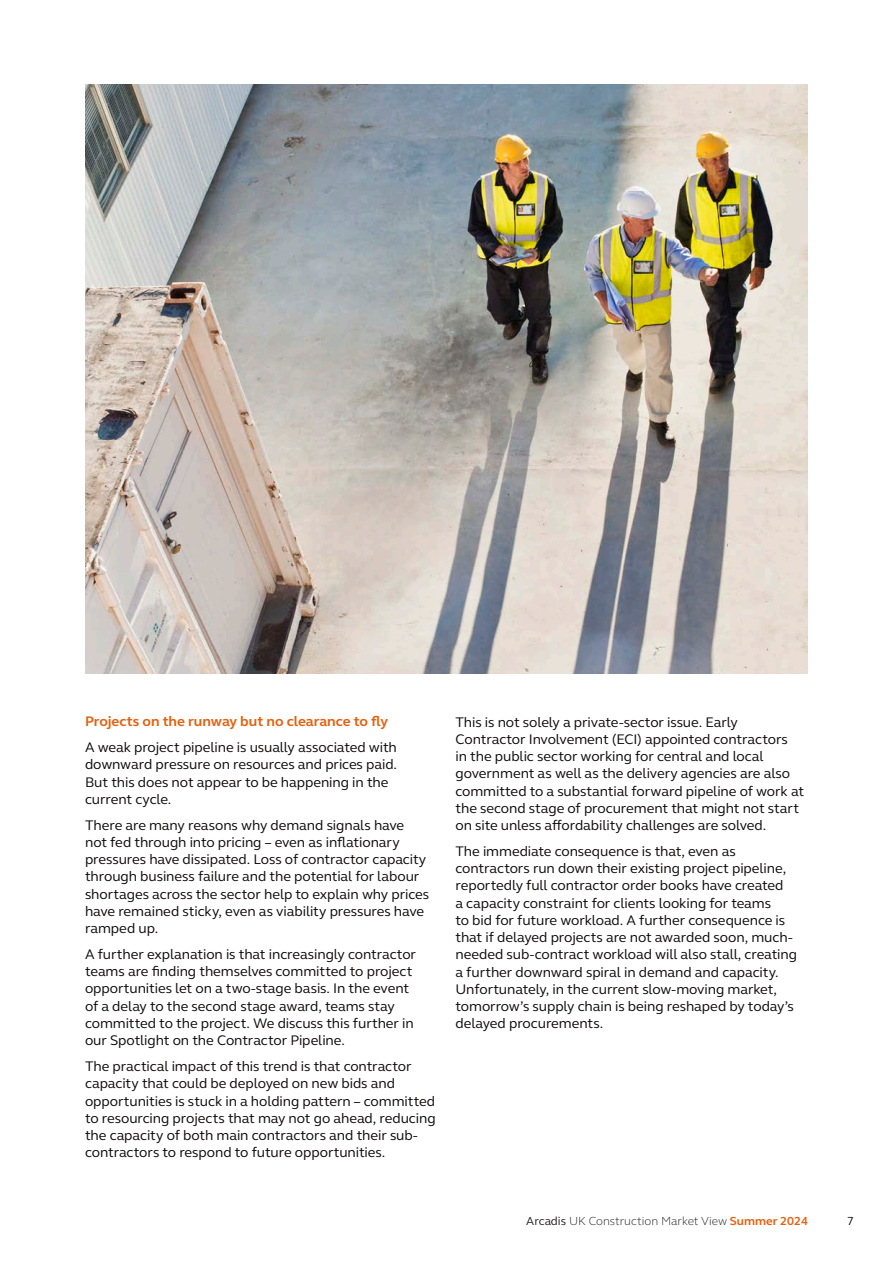
<style>
.page{position:relative;width:893px;height:1263px;background:#fff}
.page>*{position:absolute;margin:0;border:0;box-sizing:border-box;transform-origin:0 0}
.Body_Copy___9_5_11_5{font:14.25px/17.2px "FS Elliot Pro";letter-spacing:-.005em;color:#0c0808}
.Body_Head_9_5_11_5{font:700 14.25px "FS Elliot Pro";letter-spacing:-.005em;color:#e4610f}
.SECETION_START_intro_heading{font:300 12px "FS Elliot Pro";color:#231f20}
.t1{font:12px "FS Elliot Pro";color:#0c0808}
.s1{font-weight:400}
.s2{font-weight:700;color:#e4610f}
</style>
<div class="page">
<img style="left:85px;top:84px;width:723px;height:590px">
<p class="Body_Head_9_5_11_5" style="left:85px;top:712px;width:304px">Projects on the runway but no clearance to fly</p>
<p class="Body_Copy___9_5_11_5" style="left:85px;top:738px;width:314px">A weak project pipeline is usually associated with downward pressure on resources and prices paid.<br>But this does not appear to be happening in the current cycle.</p>
<p class="Body_Copy___9_5_11_5" style="left:85px;top:816px;width:346px">There are many reasons why demand signals have not fed through into pricing – even as inflationary pressures have dissipated. Loss of contractor capacity through business failure and the potential for labour shortages across the sector help to explain why prices have remained sticky, even as viability pressures have ramped up.</p>
<p class="Body_Copy___9_5_11_5" style="left:85px;top:945px;width:333px">A further explanation is that increasingly contractor teams are finding themselves committed to project opportunities let on a two-stage basis. In the event of a delay to the second stage award, teams stay committed to the project. We discuss this further in our Spotlight on the Contractor Pipeline.</p>
<p class="Body_Copy___9_5_11_5" style="left:85px;top:1057px;width:352px">The practical impact of this trend is that contractor capacity that could be deployed on new bids and opportunities is stuck in a holding pattern – committed to resourcing projects that may not go ahead, reducing the capacity of both main contractors and their sub&shy;contractors to respond to future opportunities.</p>
<p class="Body_Copy___9_5_11_5" style="left:455px;top:713px;width:350px">This is not solely a private-sector issue. Early Contractor Involvement (ECI) appointed contractors<br>in the public sector working for central and local government as well as the delivery agencies are also committed to a substantial forward pipeline of work at the second stage of procurement that might not start on site unless affordability challenges are solved.</p>
<p class="Body_Copy___9_5_11_5" style="left:455px;top:842px;width:343px">The immediate consequence is that, even as contractors run down their existing project pipeline, reportedly full contractor order books have created<br>a capacity constraint for clients looking for teams<br>to bid for future workload. A further consequence is that if delayed projects are not awarded soon, much&shy;needed sub-contract workload will also stall, creating a further downward spiral in demand and capacity.<br>Unfortunately, in the current slow-moving market, tomorrow’s supply chain is being reshaped by today’s delayed procurements.</p>
<p class="SECETION_START_intro_heading" style="left:526px;top:1212px;width:283px"><span class="s1">Arcadis</span> UK Construction Market View <span class="s2">Summer 2024</span></p>
<p class="t1" style="left:847px;top:1213px;width:8px">7</p>
</div>
